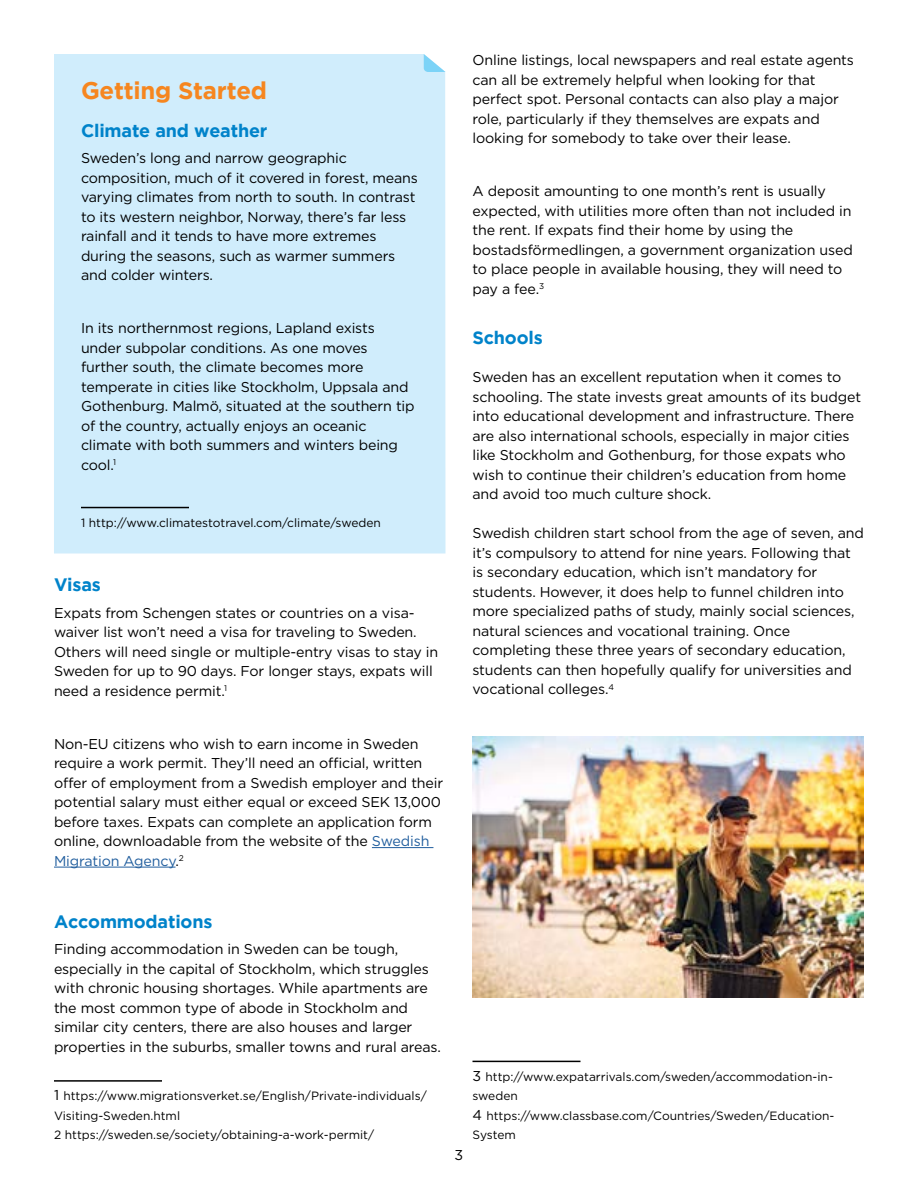
<style>
.page{position:relative;width:918px;height:1188px;background:#fff}
.page>*{position:absolute;margin:0;border:0;box-sizing:border-box;transform-origin:0 0}
.t1{font:700 24px "Gotham";letter-spacing:-.01em;color:#f6861f}
.t2{font:700 18px "Gotham";letter-spacing:-.01em;color:#0083ca}
.t3{font:14.25px/19.5px "Gotham";letter-spacing:-.01em;color:#000}
.t4{font:12px/19.5px "Gotham";color:#000}
.s1{color:#215e9e}
.s2{font-size:14.25px}
</style>
<div class="page">
<div style="left:54px;top:54px;width:392px;height:500px;background:#d0edfc"></div>
<svg style="left:424px;top:54px;width:21px;height:23px"></svg>
<hr style="left:81px;top:507px;width:108px;height:1px;background:#000">
<hr style="left:372px;top:847px;width:61px;height:1px;background:#215e9e">
<hr style="left:54px;top:867px;width:122px;height:1px;background:#215e9e">
<hr style="left:54px;top:1080px;width:108px;height:2px;background:#000">
<hr style="left:472px;top:1061px;width:108px;height:1px;background:#000">
<img style="left:472px;top:737px;width:392px;height:261px">
<h1 class="t1" style="left:81px;top:76px;width:188px">Getting Started</h1>
<p class="t2" style="left:81px;top:120px;width:188px">Climate and weather</p>
<p class="t3" style="left:81px;top:148px;width:339px">Sweden’s long and narrow geographic composition, much of it covered in forest, means varying climates from north to south. In contrast to its western neighbor, Norway, there’s far less rainfall and it tends to have more extremes during the seasons, such as warmer summers and colder winters.</p>
<p class="t3" style="left:81px;top:318px;width:335px">In its northernmost regions, Lapland exists under subpolar conditions. As one moves further south, the climate becomes more temperate in cities like Stockholm, Uppsala and Gothenburg. Malmö, situated at the southern tip of the country, actually enjoys an oceanic climate with both summers and winters being cool.<sup>1</sup></p>
<p class="t4" style="left:81px;top:513px;width:302px">1 http://www.climatestotravel.com/climate/sweden</p>
<p class="t2" style="left:54px;top:574px;width:48px">Visas</p>
<p class="t3" style="left:54px;top:603px;width:386px">Expats from Schengen states or countries on a visa&shy;waiver list won’t need a visa for traveling to Sweden.<br>Others will need single or multiple-entry visas to stay in Sweden for up to 90 days. For longer stays, expats will need a residence permit.<sup>1</sup></p>
<p class="t3" style="left:54px;top:734px;width:391px">Non-EU citizens who wish to earn income in Sweden require a work permit. They’ll need an official, written offer of employment from a Swedish employer and their potential salary must either equal or exceed SEK 13,000 before taxes. Expats can complete an application form online, downloadable from the website of the <span class="s1">Swedish Migration Agency</span>.<sup>2</sup></p>
<p class="t3" style="left:472px;top:50px;width:383px">Online listings, local newspapers and real estate agents can all be extremely helpful when looking for that perfect spot. Personal contacts can also play a major role, particularly if they themselves are expats and looking for somebody to take over their lease.</p>
<p class="t3" style="left:472px;top:181px;width:382px">A deposit amounting to one month’s rent is usually expected, with utilities more often than not included in the rent. If expats find their home by using the bostadsförmedlingen, a government organization used to place people in available housing, they will need to pay a fee.<sup>3</sup></p>
<p class="t2" style="left:472px;top:327px;width:72px">Schools</p>
<p class="t3" style="left:472px;top:367px;width:390px">Sweden has an excellent reputation when it comes to schooling. The state invests great amounts of its budget into educational development and infrastructure. There are also international schools, especially in major cities like Stockholm and Gothenburg, for those expats who wish to continue their children’s education from home and avoid too much culture shock.</p>
<p class="t3" style="left:472px;top:523px;width:393px">Swedish children start school from the age of seven, and it’s compulsory to attend for nine years. Following that is secondary education, which isn’t mandatory for students. However, it does help to funnel children into more specialized paths of study, mainly social sciences, natural sciences and vocational training. Once completing these three years of secondary education, students can then hopefully qualify for universities and vocational colleges.<sup>4</sup></p>
<p class="t2" style="left:54px;top:911px;width:160px">Accommodations</p>
<p class="t3" style="left:54px;top:939px;width:389px">Finding accommodation in Sweden can be tough, especially in the capital of Stockholm, which struggles with chronic housing shortages. While apartments are the most common type of abode in Stockholm and similar city centers, there are also houses and larger properties in the suburbs, smaller towns and rural areas.</p>
<p class="t4" style="left:54px;top:1086px;width:374px"><span class="s2">1</span> https://www.migrationsverket.se/English/Private-individuals/<br>Visiting-Sweden.html<br>2 https://sweden.se/society/obtaining-a-work-permit/</p>
<p class="t3" style="left:455px;top:1145px;width:10px">3</p>
<p class="t4" style="left:472px;top:1067px;width:364px"><span class="s2">3</span> http://www.expatarrivals.com/sweden/accommodation-in&shy;sweden<br><span class="s2">4</span> https://www.classbase.com/Countries/Sweden/Education-System</p>
</div>
